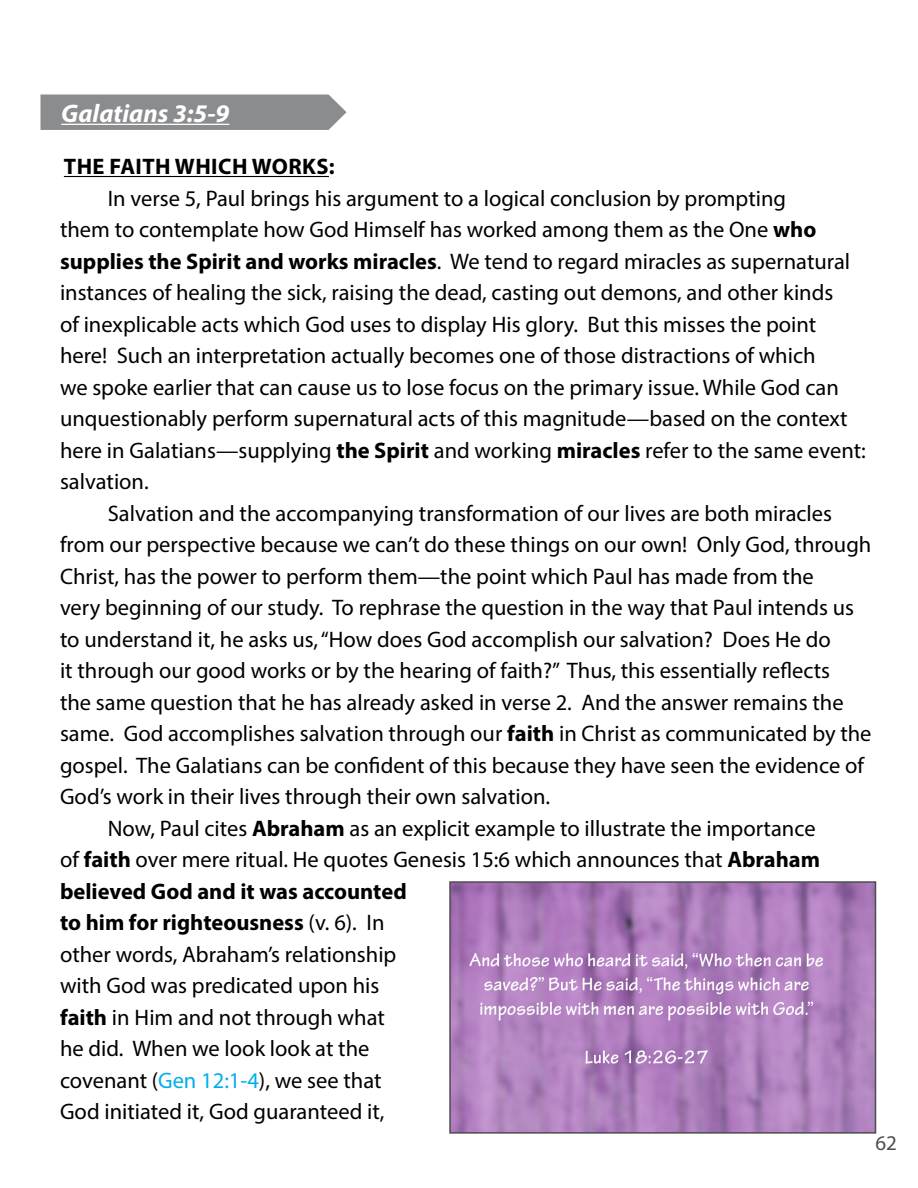
<style>
.page{position:relative;width:918px;height:1188px;background:#fff}
.page>*{position:absolute;margin:0;border:0;box-sizing:border-box;transform-origin:0 0}
.t1{font:italic 700 25.5px "Myriad Pro";color:#fff}
.t2{font:22.5px "Myriad Pro";color:#000}
.t3{font:700 22.5px "Myriad Pro";color:#000}
.t4{font:700 22.5px "Myriad Pro";letter-spacing:.02em;color:#000}
.t5{font:21px "Myriad Pro";color:#4d4d4f}
.s1{font-weight:700}
.s2{font-weight:400}
.s3{color:#00aeef}
</style>
<div class="page">
<img style="left:452px;top:884px;width:421px;height:247px">
<div style="left:449px;top:881px;width:427px;height:253px;border:2px solid #4d4d4f"></div>
<svg style="left:40px;top:94px;width:307px;height:36px;background:#909293"></svg>
<hr style="left:61px;top:124px;width:168px;height:1px;background:#fff">
<hr style="left:64px;top:176px;width:265px;height:1px;background:#000">
<p class="t1" style="left:61px;top:97px;width:170px">Galatians 3:5-9</p>
<p class="t4" style="left:64px;top:152px;width:272px">THE FAITH WHICH WORKS:</p>
<p class="t2" style="left:108px;top:184px;width:680px">In verse 5, Paul brings his argument to a logical conclusion by prompting</p>
<p class="t2" style="left:60px;top:216px;width:758px">them to contemplate how God Himself has worked among them as the One <span class="s1">who</span></p>
<p class="t2" style="left:60px;top:247px;width:792px"><span class="s1">supplies the Spirit and works miracles</span>. We tend to regard miracles as supernatural</p>
<p class="t2" style="left:60px;top:279px;width:775px">instances of healing the sick, raising the dead, casting out demons, and other kinds</p>
<p class="t2" style="left:60px;top:310px;width:758px">of inexplicable acts which God uses to display His glory. But this misses the point</p>
<p class="t2" style="left:60px;top:342px;width:757px">here! Such an interpretation actually becomes one of those distractions of which</p>
<p class="t2" style="left:60px;top:373px;width:780px">we spoke earlier that can cause us to lose focus on the primary issue. While God can</p>
<p class="t2" style="left:60px;top:405px;width:789px">unquestionably perform supernatural acts of this magnitude—based on the context</p>
<p class="t2" style="left:60px;top:436px;width:807px">here in Galatians—supplying <span class="s1">the Spirit</span> and working <span class="s1">miracles</span> refer to the same event:</p>
<p class="t2" style="left:60px;top:468px;width:90px">salvation.</p>
<p class="t2" style="left:108px;top:499px;width:726px">Salvation and the accompanying transformation of our lives are both miracles</p>
<p class="t2" style="left:60px;top:531px;width:813px">from our perspective because we can’t do these things on our own! Only God, through</p>
<p class="t2" style="left:60px;top:562px;width:755px">Christ, has the power to perform them—the point which Paul has made from the</p>
<p class="t2" style="left:60px;top:594px;width:796px">very beginning of our study. To rephrase the question in the way that Paul intends us</p>
<p class="t2" style="left:60px;top:625px;width:772px">to understand it, he asks us, “How does God accomplish our salvation? Does He do</p>
<p class="t2" style="left:60px;top:657px;width:772px">it through our good works or by the hearing of faith?” Thus, this essentially reflects</p>
<p class="t2" style="left:60px;top:688px;width:785px">the same question that he has already asked in verse 2. And the answer remains the</p>
<p class="t2" style="left:60px;top:720px;width:813px">same. God accomplishes salvation through our <span class="s1">faith</span> in Christ as communicated by the</p>
<p class="t2" style="left:60px;top:751px;width:806px">gospel. The Galatians can be confident of this because they have seen the evidence of</p>
<p class="t2" style="left:60px;top:783px;width:492px">God’s work in their lives through their own salvation.</p>
<p class="t2" style="left:108px;top:814px;width:709px">Now, Paul cites <span class="s1">Abraham</span> as an explicit example to illustrate the importance</p>
<p class="t2" style="left:60px;top:846px;width:762px">of <span class="s1">faith</span> over mere ritual. He quotes Genesis 15:6 which announces that <span class="s1">Abraham</span></p>
<p class="t3" style="left:60px;top:877px;width:348px">believed God and it was accounted</p>
<p class="t3" style="left:60px;top:908px;width:326px">to him for righteousness <span class="s2">(v. 6). In</span></p>
<p class="t2" style="left:60px;top:940px;width:338px">other words, Abraham’s relationship</p>
<p class="t2" style="left:60px;top:972px;width:321px">with God was predicated upon his</p>
<p class="t2" style="left:60px;top:1003px;width:326px"><span class="s1">faith</span> in Him and not through what</p>
<p class="t2" style="left:60px;top:1035px;width:311px">he did. When we look look at the</p>
<p class="t2" style="left:60px;top:1066px;width:323px">covenant (<span class="s3">Gen 12:1-4</span>), we see that</p>
<p class="t2" style="left:60px;top:1098px;width:326px">God initiated it, God guaranteed it,</p>
<p class="t5" style="left:875px;top:1130px;width:23px">62</p>
</div>
